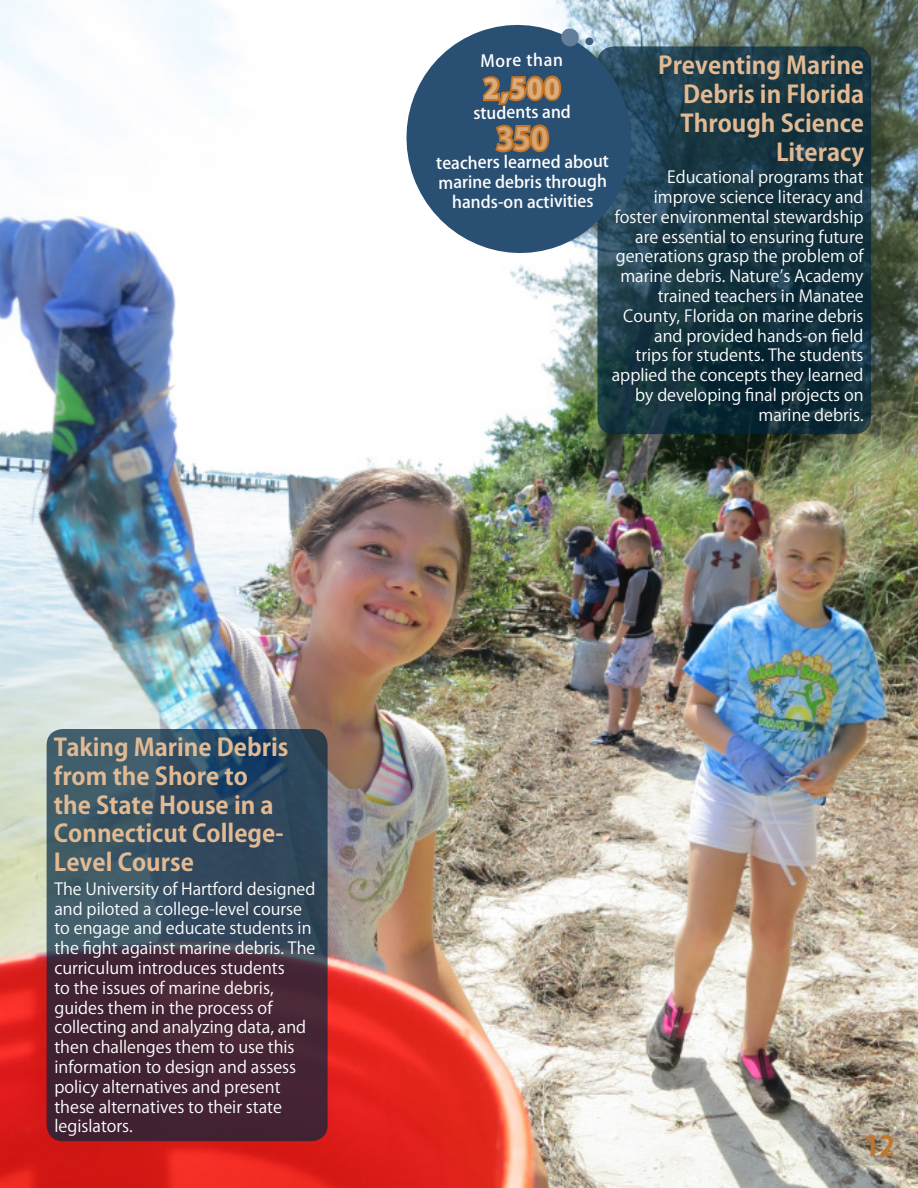
<style>
.page{position:relative;width:918px;height:1188px;background:#fff}
.page>*{position:absolute;margin:0;border:0;box-sizing:border-box;transform-origin:0 0}
.t1{font:700 30px "Koz Go Pr 6 N";color:#d8a470}
.t2{font:800 27px "Koz Go Pr 6 N";color:#dbad7e}
.t3{font:700 27px "Koz Go Pr 6 N";color:#c37629}
.Call_Out_Header_-_La{font:700 24px/28.8px "Koz Go Pr 6 N";color:#e1ba94;text-align:right}
.t4{font:16.5px/19.8px "Koz Go Pr 6 N";color:#fff;text-align:right}
.t5{font:500 16.5px/20px "Koz Go Pr 6 N";color:#fff;text-align:center}
</style>
<div class="page">
<img style="left:0;top:0;width:918px;height:1188px">
<svg style="left:598px;top:46px;width:273px;height:388px;background:#153440"></svg>
<svg style="left:47px;top:729px;width:281px;height:412px;background:#3c3b4c"></svg>
<svg style="left:392px;top:10px;width:254px;height:258px;fill:#294f73"></svg>
<svg style="left:479px;top:74px;width:84px;height:34px;background:#7a634b"></svg>
<svg style="left:493px;top:122px;width:58px;height:32px;background:#896744"></svg>
<div style="left:585px;top:37px;width:9px;height:8px;background:#3c5f80;border-radius:50%"></div>
<svg style="left:560px;top:27px;width:20px;height:21px"></svg>
<p class="t5" style="left:480px;top:51px;width:84px;rotate:-1deg">More than</p>
<p class="t2" style="left:484px;top:74px;width:78px;rotate:-1deg">2,500</p>
<p class="t5" style="left:473px;top:103px;width:99px;rotate:-1deg">students and</p>
<p class="t1" style="left:497px;top:122px;width:53px">350</p>
<p class="t5" style="left:436px;top:154px;width:174px;rotate:-1deg">teachers learned about marine debris through hands-on activities</p>
<p class="Call_Out_Header_-_La" style="left:658px;top:52px;width:207px">Preventing Marine<br>Debris in Florida<br>Through Science<br>Literacy</p>
<p class="t4" style="left:612px;top:168px;width:253px">Educational programs that improve science literacy and foster environmental stewardship are essential to ensuring future generations grasp the problem of marine debris. Nature’s Academy trained teachers in Manatee<br>County, Florida on marine debris and provided hands-on field<br>trips for students. The students applied the concepts they learned by developing final projects on marine debris.</p>
<p class="Call_Out_Header_-_La" style="left:54px;top:733px;width:236px;text-align:left">Taking Marine Debris from the Shore to the State House in a<br>Connecticut College-<br>Level Course</p>
<p class="t4" style="left:54px;top:879px;width:263px;text-align:left">The University of Hartford designed and piloted a college-level course to engage and educate students in the fight against marine debris. The curriculum introduces students<br>to the issues of marine debris, guides them in the process of collecting and analyzing data, and then challenges them to use this information to design and assess policy alternatives and present these alternatives to their state legislators.</p>
<p class="t3" style="left:864px;top:1131px;width:32px">12</p>
</div>
